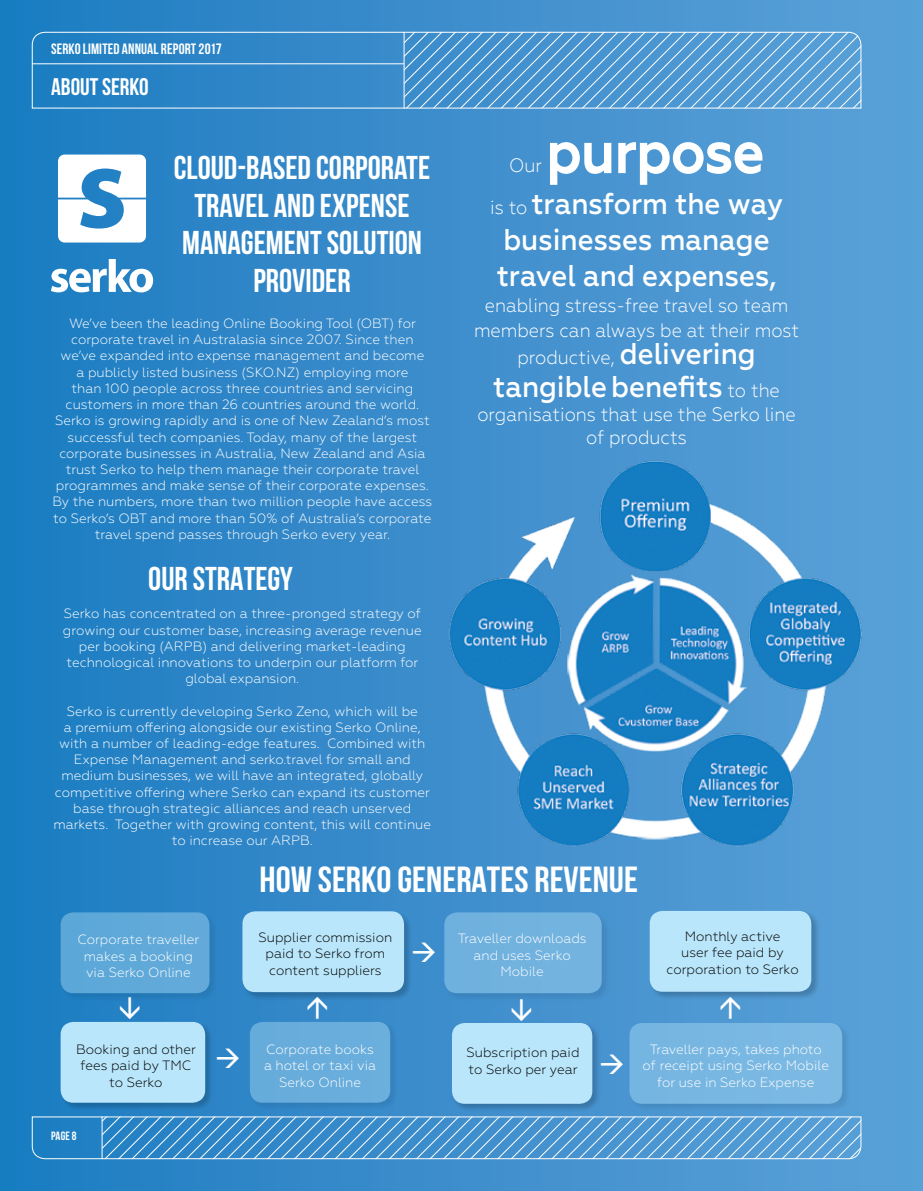
<style>
.page{position:relative;width:923px;height:1191px;background:#fff}
.page>*{position:absolute;margin:0;border:0;box-sizing:border-box;transform-origin:0 0}
.t1{font:500 58.5px "Geometria";color:#fff;scale:.93 1}
.t2{font:700 36.3px "Bebas Neue";color:#fff;scale:1.04 1}
.t3{font:700 33px/37.5px "Bebas Neue";color:#fff;text-align:center}
.t4{font:500 30px/36px "Geometria";color:#fff;scale:.93 1}
.t5{font:700 24px "Bebas Neue";color:#fff}
.t6{font:300 19.5px/26.2px "Geometria";color:#fff;text-align:center;scale:.93 1}
.t7{font:700 15px "Bebas Neue";letter-spacing:.005em;color:#fff}
.t8{font:300 13.5px/16.2px "Geometria";color:#fff;text-align:center}
.t9{font:300 13.5px/16.5px "Geometria";color:#000;text-align:center}
.t10{font:700 12px "Bebas Neue";color:#fff}
.s1{font-weight:300;font-size:19.5px}
.s2{font-weight:500;font-size:30px}
</style>
<div class="page">
<div style="left:0;top:0;width:923px;height:1191px;background:linear-gradient(to right,#1c7cc1,#5da1d8)"></div>
<svg style="left:32px;top:1116px;width:829px;height:43px;background:#559cd2"></svg>
<svg style="left:32px;top:32px;width:829px;height:77px;background:#4b96d0"></svg>
<hr style="left:404px;top:32px;width:1px;height:76px;background:#fff">
<hr style="left:32px;top:63px;width:372px;height:1px;background:#fff">
<div style="left:60px;top:912px;width:158px;height:90px;background:#287ebd"></div>
<div style="left:61px;top:912px;width:148px;height:81px;background:#5fa9d9;border-radius:13px"></div>
<div style="left:249px;top:1021px;width:150px;height:90px;background:#000;opacity:.2"></div>
<div style="left:250px;top:1022px;width:140px;height:80px;background:#69addc;border-radius:13px"></div>
<div style="left:444px;top:912px;width:167px;height:90px;background:#428cc6"></div>
<div style="left:444px;top:912px;width:157px;height:81px;background:#71b2df;border-radius:13px"></div>
<div style="left:629px;top:1022px;width:222px;height:90px;background:#000;opacity:.2"></div>
<div style="left:629px;top:1023px;width:213px;height:80px;background:#79b8e3;border-radius:13px"></div>
<div style="left:60px;top:1021px;width:154px;height:90px;background:#000;opacity:.2"></div>
<div style="left:61px;top:1022px;width:144px;height:80px;background:#b9e6fa;border-radius:13px"></div>
<div style="left:451px;top:1022px;width:150px;height:90px;background:#000;opacity:.2"></div>
<div style="left:452px;top:1023px;width:140px;height:80px;background:#b9e6fa;border-radius:13px"></div>
<div style="left:649px;top:910px;width:171px;height:90px;background:#000;opacity:.2"></div>
<div style="left:649px;top:911px;width:162px;height:80px;background:#b9e6fa;border-radius:13px"></div>
<div style="left:242px;top:911px;width:171px;height:90px;background:#000;opacity:.2"></div>
<div style="left:242px;top:911px;width:162px;height:81px;background:#b9e6fa;border-radius:13px"></div>
<img style="left:421px;top:438px;width:461px;height:420px">
<svg style="left:58px;top:154px;width:88px;height:88px"></svg>
<svg style="left:51px;top:259px;width:102px;height:33px"></svg>
<svg style="left:549px;top:141px;width:214px;height:45px;background:#68a7d8"></svg>
<svg style="left:120px;top:1002px;width:20px;height:17px"></svg>
<svg style="left:512px;top:1002px;width:19px;height:18px"></svg>
<svg style="left:413px;top:942px;width:22px;height:20px"></svg>
<svg style="left:307px;top:997px;width:20px;height:21px"></svg>
<svg style="left:720px;top:996px;width:20px;height:22px"></svg>
<svg style="left:217px;top:1048px;width:22px;height:20px"></svg>
<svg style="left:601px;top:1054px;width:22px;height:19px"></svg>
<p class="t7" style="left:51px;top:40px;width:172px">SERKO LIMITED ANNUAL REPORT 2017</p>
<h3 class="t5" style="left:51px;top:73px;width:99px">ABOUT SERKO</h3>
<h3 class="t3" style="left:174px;top:149px;width:258px">CLOUD-BASED CORPORATE<br>TRAVEL AND EXPENSE<br>MANAGEMENT SOLUTION<br>PROVIDER</h3>
<p class="t8" style="left:53px;top:315px;width:381px">We’ve been the leading Online Booking Tool (OBT) for corporate travel in Australasia since 2007. Since then we’ve expanded into expense management and become<br>a publicly listed business (SKO.NZ) employing more<br>than 100 people across three countries and servicing customers in more than 26 countries around the world.<br>Serko is growing rapidly and is one of New Zealand’s most successful tech companies. Today, many of the largest corporate businesses in Australia, New Zealand and Asia trust Serko to help them manage their corporate travel programmes and make sense of their corporate expenses.<br>By the numbers, more than two million people have access to Serko’s OBT and more than 50% of Australia’s corporate travel spend passes through Serko every year.</p>
<h3 class="t3" style="left:148px;top:559px;width:146px">OUR STRATEGY</h3>
<p class="t8" style="left:63px;top:605px;width:360px">Serko has concentrated on a three-pronged strategy of growing our customer base, increasing average revenue per booking (ARPB) and delivering market-leading technological innovations to underpin our platform for global expansion.</p>
<p class="t8" style="left:54px;top:703px;width:379px">Serko is currently developing Serko Zeno, which will be<br>a premium offering alongside our existing Serko Online, with a number of leading-edge features. Combined with Expense Management and serko.travel for small and medium businesses, we will have an integrated, globally competitive offering where Serko can expand its customer base through strategic alliances and reach unserved markets. Together with growing content, this will continue to increase our ARPB.</p>
<h1 class="t1" style="left:546px;top:118px;width:235px">purpose</h1>
<h3 class="t4" style="left:490px;top:186px;width:316px"><span class="s1">is to</span> transform the way businesses manage travel and expenses,</h3>
<h3 class="t6" style="left:474px;top:292px;width:351px">enabling stress-free travel so team members can always be at their most productive, <span class="s2">delivering</span></h3>
<h3 class="t4" style="left:493px;top:369px;width:310px">tangiblebenefits <span class="s1">to the</span></h3>
<h3 class="t6" style="left:477px;top:402px;width:344px;line-height:23.4px">organisations that use the Serko line of products</h3>
<h3 class="t6" style="left:509px;top:152px;width:37px">Our</h3>
<p class="t8" style="left:78px;top:931px;width:123px">Corporate traveller makes a booking via Serko Online</p>
<h2 class="t2" style="left:259px;top:860px;width:365px">HOW SERKO GENERATES REVENUE</h2>
<p class="t9" style="left:258px;top:929px;width:135px">Supplier commission paid to Serko from content suppliers</p>
<p class="t8" style="left:458px;top:930px;width:130px">Traveller downloads and uses Serko<br>Mobile</p>
<p class="t9" style="left:666px;top:927px;width:134px">Monthly active<br>user fee paid by corporation to Serko</p>
<p class="t8" style="left:264px;top:1040px;width:114px">Corporate books a hotel or taxi via<br>Serko Online</p>
<p class="t9" style="left:76px;top:1040px;width:121px">Booking and other fees paid by TMC to Serko</p>
<p class="t9" style="left:466px;top:1044px;width:115px;text-align:left">Subscription paid to Serko per year</p>
<p class="t10" style="left:51px;top:1129px;width:27px">PAGE 8</p>
<p class="t8" style="left:642px;top:1041px;width:188px">Traveller pays, takes photo of receipt using Serko Mobile for use in Serko Expense</p>
</div>
